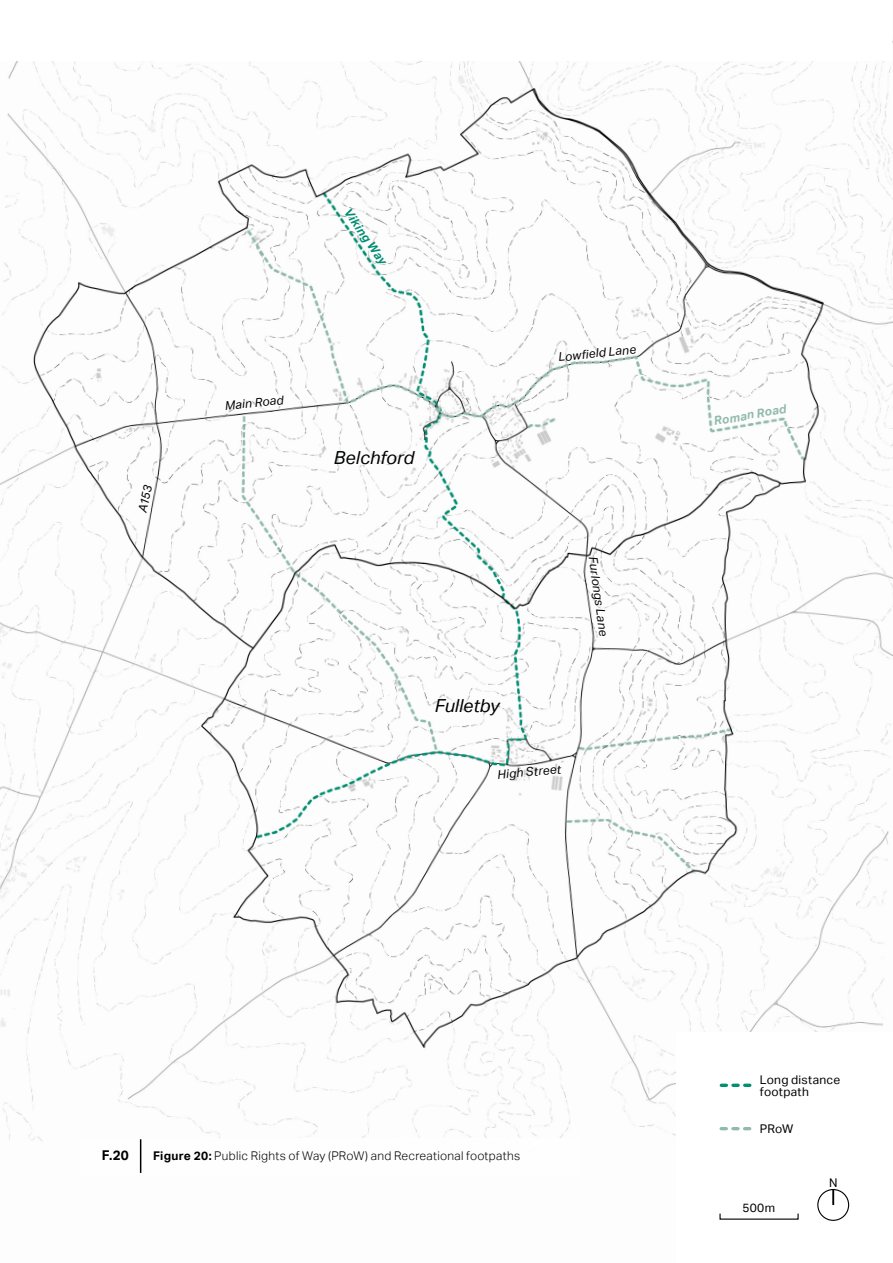
<style>
.page{position:relative;width:893px;height:1263px;background:#fff}
.page>*{position:absolute;margin:0;border:0;box-sizing:border-box;transform-origin:0 0}
.t1{font:italic 18px "AECOM Sans";color:#000101}
.t2{font:700 13.5px "AECOM Sans";color:#000}
.t3{font:300 12px "AECOM Sans";letter-spacing:.02em;color:#000}
.t4{font:italic 12px "AECOM Sans";color:#000}
.t5{font:12px/12px "AECOM Sans";letter-spacing:.02em;color:#000}
.t6{font:italic 700 12px "AECOM Sans";color:#008f73}
.t7{font:italic 700 12px "AECOM Sans";color:#91bbac}
.s1{font-weight:700}
</style>
<div class="page">
<img style="left:0;top:40px;width:893px;height:1101px">
<div style="left:81px;top:1138px;width:499px;height:36px;background:#fff"></div>
<div style="left:0;top:0;width:891px;height:61px;background:#fff"></div>
<hr style="left:140px;top:1139px;width:1px;height:34px;background:#000">
<div style="left:677px;top:1032px;width:216px;height:231px;background:#fff"></div>
<svg style="left:721px;top:1083px;width:29px;height:4px"></svg>
<svg style="left:721px;top:1127px;width:29px;height:3px"></svg>
<div style="left:817px;top:1189px;width:32px;height:32px;border:1px solid #000101;border-radius:50%"></div>
<svg style="left:832px;top:1189px;width:2px;height:16px"></svg>
<p class="t4" style="left:136px;top:511px;width:30px;rotate:-79deg">A153</p>
<p class="t4" style="left:224px;top:399px;width:60px;rotate:-6deg">Main Road</p>
<p class="t6" style="left:353px;top:206px;width:67px;rotate:55deg">Viking Way</p>
<h1 class="t1" style="left:334px;top:447px;width:82px">Belchford</h1>
<p class="t4" style="left:558px;top:350px;width:80px;rotate:-6deg">Lowfi eld Lane</p>
<h1 class="t1" style="left:435px;top:695px;width:66px">Fulletby</h1>
<p class="t4" style="left:497px;top:768px;width:65px;rotate:-6deg">High Street</p>
<p class="t4" style="left:600px;top:556px;width:82px;rotate:82deg">Furlongs Lane</p>
<p class="t7" style="left:713px;top:414px;width:75px;rotate:-10deg">Roman Road</p>
<p class="t2" style="left:102px;top:1147px;width:29px">F.20</p>
<p class="t3" style="left:153px;top:1148px;width:369px"><span class="s1">Figure 20:</span> Public Rights of Way (PRoW) and Recreational footpaths</p>
<p class="t5" style="left:760px;top:1073px;width:82px">Long distance footpath</p>
<p class="t5" style="left:760px;top:1123px;width:35px">PRoW</p>
<p class="t5" style="left:742px;top:1201px;width:34px">500m</p>
<p class="t5" style="left:829px;top:1176px;width:10px">N</p>
</div>
